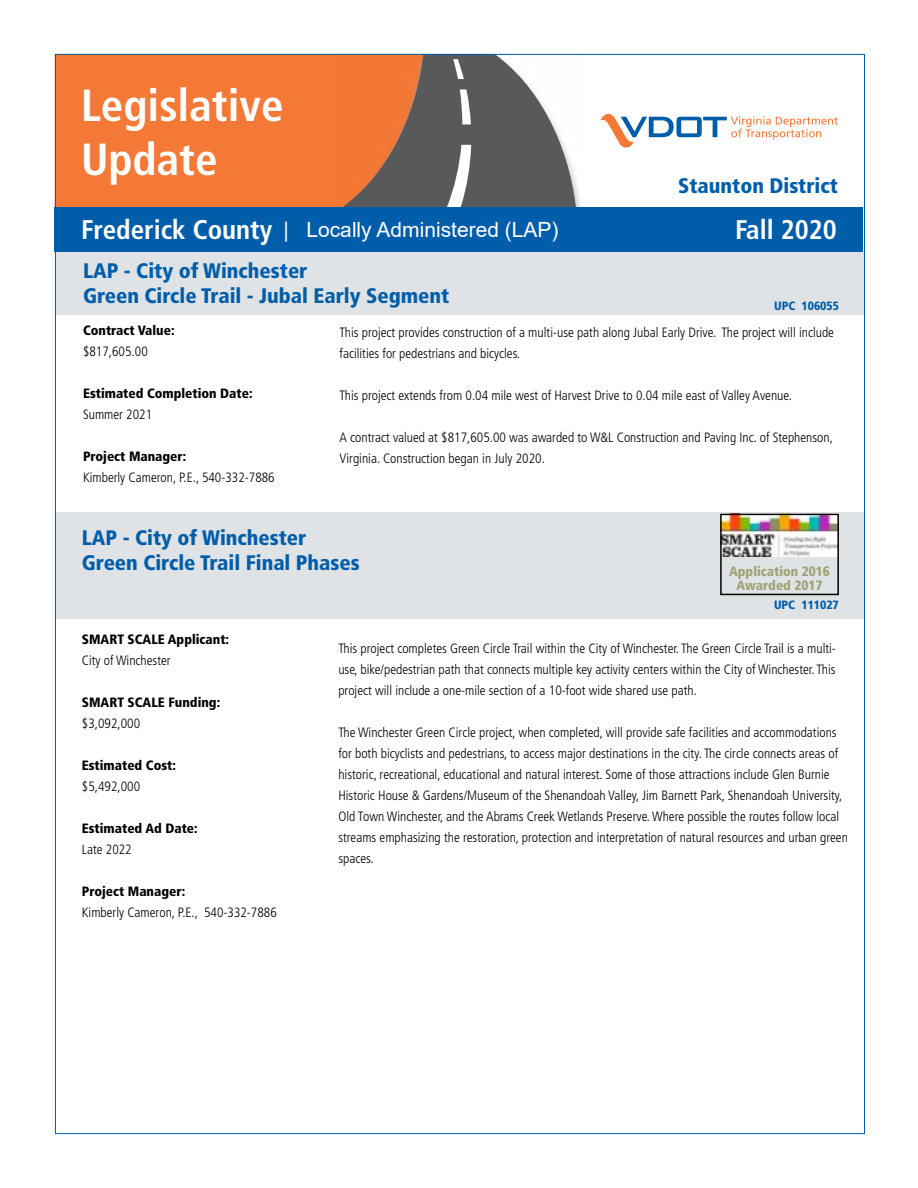
<style>
.page{position:relative;width:918px;height:1188px;background:#fff}
.page>*{position:absolute;margin:0;border:0;box-sizing:border-box;transform-origin:0 0}
.t1{font:700 condensed 45px/54px "Frutiger LT Std";color:#fff}
.t2{font:700 condensed 27px "Frutiger LT Std";color:#fff}
.t3{font:900 condensed 21px/25.2px "Frutiger LT Std";color:#005daa}
.t4{font:21px "Arial";color:#fff}
.t5{font:300 condensed 13.5px/21px "Frutiger LT Std";color:#000}
.t6{font:900 condensed 13.5px "Frutiger LT Std";color:#000}
.t7{font:900 condensed 13.5px/13.5px "Frutiger LT Std";color:#9ea374;text-align:center}
.t8{font:900 condensed 12px "Frutiger LT Std";color:#005daa}
</style>
<div class="page">
<div style="left:57px;top:56px;width:277px;height:151px;background:#f47836"></div>
<svg style="left:600px;top:113px;width:238px;height:35px"></svg>
<svg style="left:334px;top:53px;width:251px;height:154px"></svg>
<svg style="left:342px;top:56px;width:234px;height:151px;background:#937769"></svg>
<div style="left:55px;top:207px;width:808px;height:45px;background:#005daa"></div>
<div style="left:56px;top:252px;width:809px;height:62px;background:#dfe3e5"></div>
<div style="left:56px;top:512px;width:809px;height:106px;background:#dfe3e5"></div>
<img style="left:723px;top:517px;width:113px;height:40px">
<div style="left:720px;top:514px;width:119px;height:81px;border:2px solid #000"></div>
<h1 class="t1" style="left:81px;top:78px;width:204px">Legislative<br>Update</h1>
<h2 class="t2" style="left:81px;top:214px;width:193px">Frederick County</h2>
<h2 class="t2" style="left:735px;top:214px;width:103px">Fall 2020</h2>
<h3 class="t3" style="left:678px;top:173px;width:161px">Staunton District</h3>
<h3 class="t4" style="left:284px;top:216px;width:277px">| Locally Administered (LAP)</h3>
<h3 class="t3" style="left:83px;top:258px;width:368px">LAP - City of Winchester<br>Green Circle Trail - Jubal Early Segment</h3>
<p class="t8" style="left:774px;top:298px;width:66px">UPC 106055</p>
<p class="t6" style="left:83px;top:322px;width:93px">Contract Value:</p>
<p class="t5" style="left:83px;top:341px;width:66px">$817,605.00</p>
<p class="t6" style="left:83px;top:385px;width:171px">Estimated Completion Date:</p>
<p class="t5" style="left:83px;top:404px;width:71px">Summer 2021</p>
<p class="t6" style="left:83px;top:448px;width:105px">Project Manager:</p>
<p class="t5" style="left:83px;top:467px;width:193px">Kimberly Cameron, P.E., 540-332-7886</p>
<p class="t5" style="left:340px;top:322px;width:496px">This project provides construction of a multi-use path along Jubal Early Drive. The project will include facilities for pedestrians and bicycles.</p>
<p class="t5" style="left:340px;top:385px;width:454px">This project extends from 0.04 mile west of Harvest Drive to 0.04 mile east of Valley Avenue.</p>
<p class="t5" style="left:340px;top:427px;width:495px">A contract valued at $817,605.00 was awarded to W&amp;L Construction and Paving Inc. of Stephenson,<br>Virginia. Construction began in July 2020.</p>
<h3 class="t3" style="left:82px;top:525px;width:279px">LAP - City of Winchester<br>Green Circle Trail Final Phases</h3>
<p class="t7" style="left:729px;top:565px;width:102px">Application 2016<br>Awarded 2017</p>
<p class="t8" style="left:774px;top:598px;width:66px">UPC 111027</p>
<p class="t6" style="left:82px;top:631px;width:149px">SMART SCALE Applicant:</p>
<p class="t5" style="left:82px;top:650px;width:90px">City of Winchester</p>
<p class="t6" style="left:82px;top:694px;width:140px">SMART SCALE Funding:</p>
<p class="t5" style="left:82px;top:713px;width:60px">$3,092,000</p>
<p class="t6" style="left:82px;top:757px;width:96px">Estimated Cost:</p>
<p class="t5" style="left:82px;top:776px;width:60px">$5,492,000</p>
<p class="t6" style="left:82px;top:820px;width:117px">Estimated Ad Date:</p>
<p class="t5" style="left:82px;top:839px;width:51px">Late 2022</p>
<p class="t6" style="left:82px;top:883px;width:105px">Project Manager:</p>
<p class="t5" style="left:82px;top:902px;width:197px">Kimberly Cameron, P.E., 540-332-7886</p>
<p class="t5" style="left:338px;top:638px;width:499px;text-align:justify">This project completes Green Circle Trail within the City of Winchester. The Green Circle Trail is a multi&shy;use, bike/pedestrian path that connects multiple key activity centers within the City of Winchester. This project will include a one-mile section of a 10-foot wide shared use path.</p>
<p class="t5" style="left:338px;top:722px;width:511px">The Winchester Green Circle project, when completed, will provide safe facilities and accommodations for both bicyclists and pedestrians, to access major destinations in the city. The circle connects areas of historic, recreational, educational and natural interest. Some of those attractions include Glen Burnie Historic House &amp; Gardens/Museum of the Shenandoah Valley, Jim Barnett Park, Shenandoah University, Old Town Winchester, and the Abrams Creek Wetlands Preserve. Where possible the routes follow local streams emphasizing the restoration, protection and interpretation of natural resources and urban green spaces.</p>
</div>
